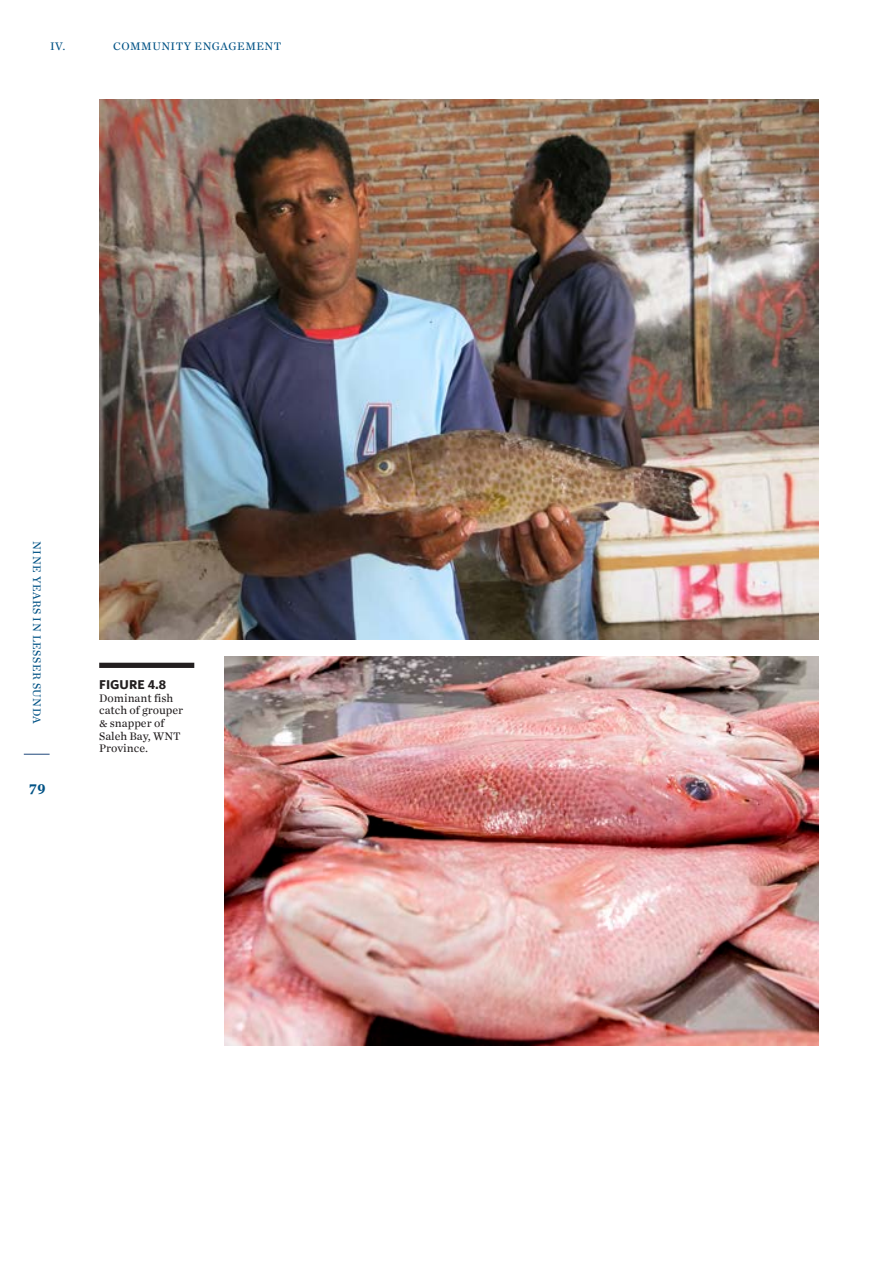
<style>
.page{position:relative;width:893px;height:1265px;background:#fff}
.page>*{position:absolute;margin:0;border:0;box-sizing:border-box;transform-origin:0 0}
.t1{font:700 14px "Chronicle Office";color:#005285}
.t2{font:700 12.25px "Whitney Office";color:#231f20}
.t3{font:10.5px/12.6px "Chronicle Office";color:#231f20}
.t4{font:10.5px "Chronicle Office";letter-spacing:.05em;color:#005285}
</style>
<div class="page">
<svg style="left:24px;top:754px;width:26px;height:1px"></svg>
<img style="left:99px;top:99px;width:720px;height:541px">
<img style="left:224px;top:656px;width:595px;height:389px">
<div style="left:99px;top:663px;width:95px;height:5px;background:#231f20"></div>
<p class="t4" style="left:50px;top:40px;width:17px">IV.</p>
<p class="t4" style="left:113px;top:40px;width:170px">COMMUNITY ENGAGEMENT</p>
<p class="t4" style="left:43px;top:541px;width:184px;rotate:90deg">NINE YEARS IN LESSER SUNDA</p>
<p class="t2" style="left:99px;top:677px;width:68px">FIGURE 4.8</p>
<p class="t3" style="left:99px;top:692px;width:86px">Dominant fish catch of grouper &amp; snapper of<br>Saleh Bay, WNT<br>Province.</p>
<h1 class="t1" style="left:29px;top:781px;width:18px">79</h1>
</div>
